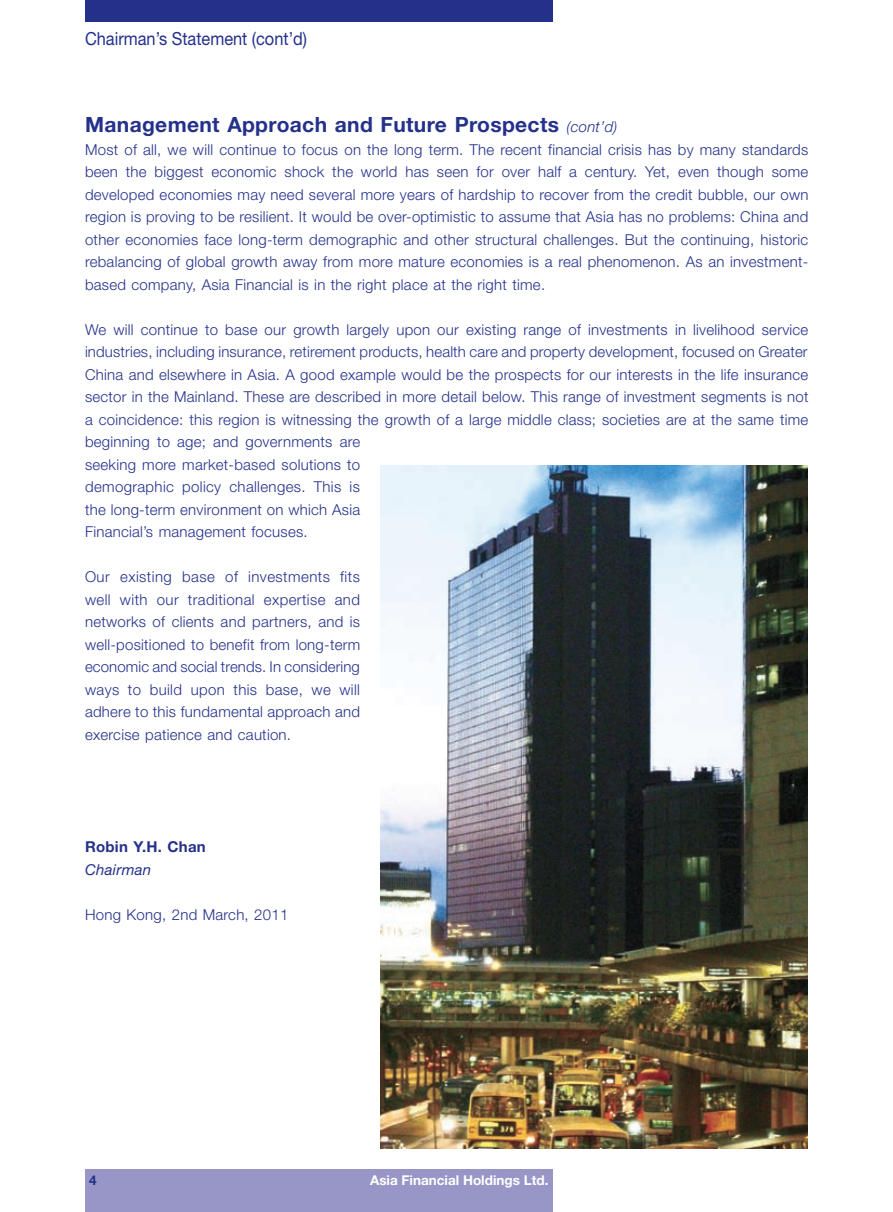
<style>
.page{position:relative;width:893px;height:1212px;background:#fff}
.page>*{position:absolute;margin:0;border:0;box-sizing:border-box;transform-origin:0 0}
.t1{font:700 21px "Helvetica Neue LT Std";letter-spacing:.015em;color:#24318b}
.t2{font:18px "Helvetica Neue LT Std";color:#24318b;scale:.91 1}
.t3{font:300 15px/22.5px "Helvetica Neue LT Std";letter-spacing:.015em;color:#24318b;text-align:justify}
.t4{font:700 15px/22.5px "Helvetica Neue LT Std";letter-spacing:.015em;color:#24318b}
.t5{font:700 13.5px "Helvetica Neue LT Std";color:#fff}
.s1{font-weight:300;font-style:italic;font-size:15px}
.s2{font-weight:400;font-style:italic}
</style>
<div class="page">
<div style="left:85px;top:0;width:468px;height:21px;background:#24318b"></div>
<div style="left:85px;top:1169px;width:468px;height:43px;background:#9896c6"></div>
<img style="left:381px;top:466px;width:427px;height:682px">
<p class="t2" style="left:85px;top:28px;width:246px">Chairman’s Statement (cont’d)</p>
<p class="t1" style="left:85px;top:112px;width:534px">Management Approach and Future Prospects <span class="s1">(cont’d)</span></p>
<p class="t3" style="left:85px;top:138px;width:725px">Most of all, we will continue to focus on the long term. The recent financial crisis has by many standards been the biggest economic shock the world has seen for over half a century. Yet, even though some developed economies may need several more years of hardship to recover from the credit bubble, our own region is proving to be resilient. It would be over-optimistic to assume that Asia has no problems: China and other economies face long-term demographic and other structural challenges. But the continuing, historic rebalancing of global growth away from more mature economies is a real phenomenon. As an investment&shy;based company, Asia Financial is in the right place at the right time.</p>
<p class="t3" style="left:85px;top:318px;width:725px;text-align:left">We will continue to base our growth largely upon our existing range of investments in livelihood service industries, including insurance, retirement products, health care and property development, focused on Greater China and elsewhere in Asia. A good example would be the prospects for our interests in the life insurance sector in the Mainland. These are described in more detail below. This range of investment segments is not a coincidence: this region is witnessing the growth of a large middle class; societies are at the same time beginning to age; and governments are<br>seeking more market-based solutions to<br>demographic policy challenges. This is<br>the long-term environment on which Asia<br>Financial’s management focuses.</p>
<p class="t3" style="left:85px;top:565px;width:277px">Our existing base of investments fits well with our traditional expertise and networks of clients and partners, and is well-positioned to benefit from long-term economic and social trends. In considering ways to build upon this base, we will adhere to this fundamental approach and exercise patience and caution.</p>
<p class="t4" style="left:85px;top:835px;width:122px">Robin Y.H. Chan<br><span class="s2">Chairman</span></p>
<p class="t3" style="left:85px;top:903px;width:205px">Hong Kong, 2nd March, 2011</p>
<p class="t5" style="left:370px;top:1172px;width:180px">Asia Financial Holdings Ltd.</p>
</div>
